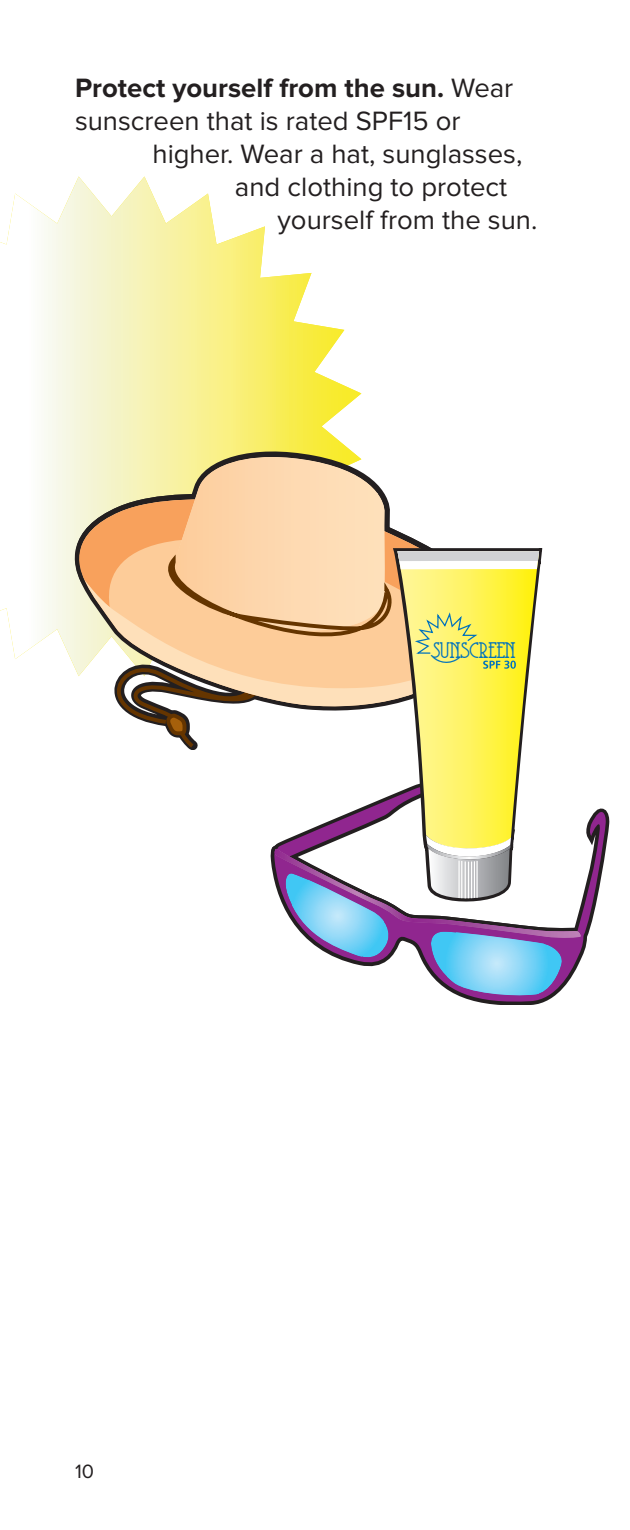
<style>
.page{position:relative;width:630px;height:1530px;background:#fff}
.page>*{position:absolute;margin:0;border:0;box-sizing:border-box;transform-origin:0 0}
.t1{font:27.5px/33px "Proxima Nova";color:#231f20}
.t2{font:22.5px "Coventry Garden";color:#0072bc}
.t3{font:20px "Proxima Nova";color:#231f20}
.s1{font-weight:700}
</style>
<div class="page">
<svg style="left:0;top:176px;width:361px;height:492px"></svg>
<svg style="left:75px;top:452px;width:286px;height:224px;background:#d8cfa5"></svg>
<svg style="left:462px;top:997px;width:91px;height:7px"></svg>
<svg style="left:417px;top:750px;width:105px;height:32px;background:#f1e75e"></svg>
<svg style="left:271px;top:782px;width:338px;height:215px"></svg>
<hr style="left:458px;top:861px;width:2px;height:37px;background:#fff">
<hr style="left:461px;top:861px;width:1px;height:37px;background:#fff">
<hr style="left:465px;top:861px;width:1px;height:37px;background:#fff">
<hr style="left:471px;top:862px;width:1px;height:36px;background:#fff">
<hr style="left:468px;top:862px;width:1px;height:36px;background:#fff">
<hr style="left:474px;top:861px;width:1px;height:37px;background:#fff">
<hr style="left:476px;top:861px;width:2px;height:37px;background:#fff">
<svg style="left:89px;top:457px;width:450px;height:293px"></svg>
<svg style="left:510px;top:661px;width:6px;height:8px"></svg>
<p class="t1" style="left:75px;top:71px;width:440px"><span class="s1">Protect yourself from the sun.</span> Wear sunscreen that is rated SPF15 or</p>
<p class="t1" style="left:152px;top:137px;width:371px">higher. Wear a hat, sunglasses,</p>
<p class="t1" style="left:235px;top:170px;width:274px">and clothing to protect</p>
<p class="t1" style="left:277px;top:203px;width:261px">yourself from the sun.</p>
<p class="t3" style="left:75px;top:1460px;width:21px">10</p>
<p class="t2" style="left:431px;top:640px;width:87px">SUNSCREEN</p>
</div>
